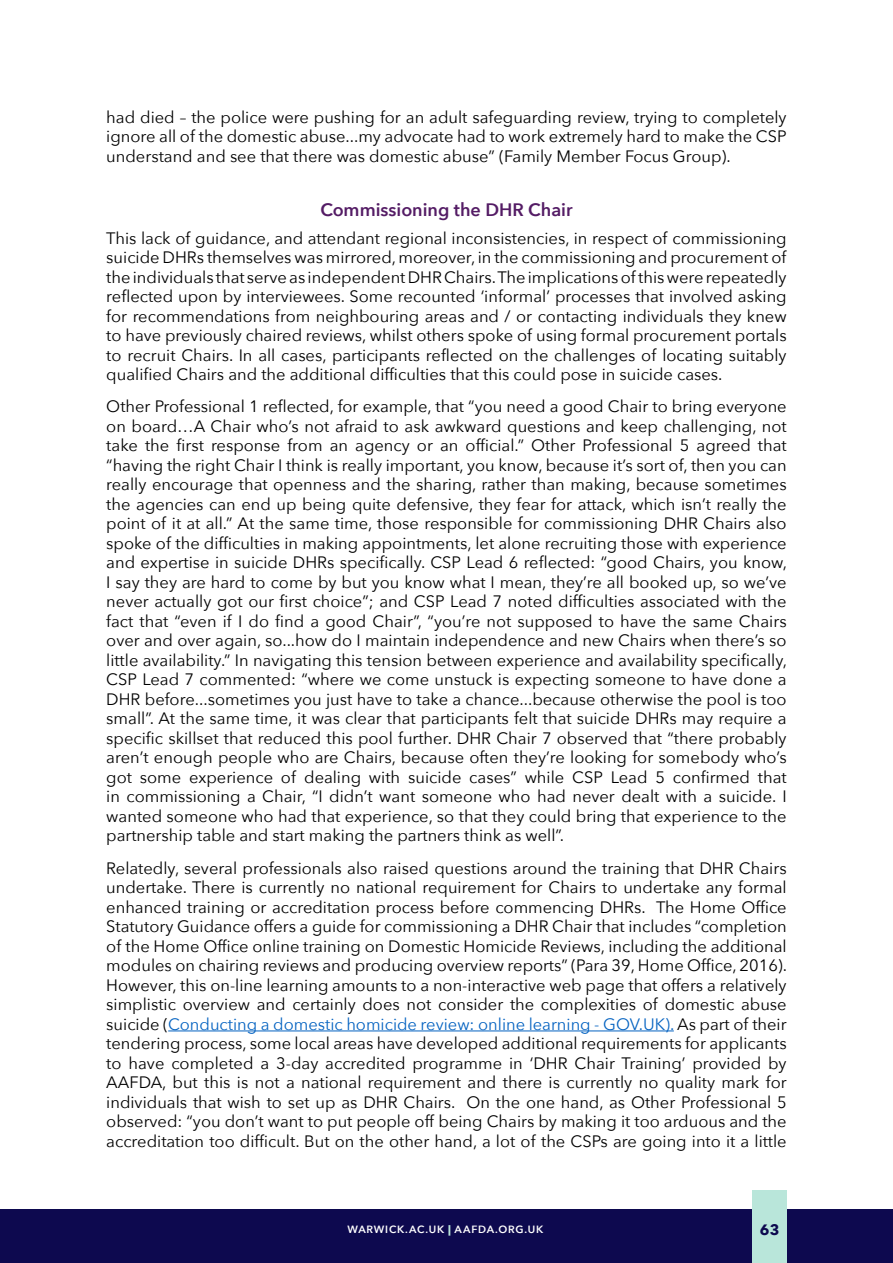
<style>
.page{position:relative;width:893px;height:1263px;background:#fff}
.page>*{position:absolute;margin:0;border:0;box-sizing:border-box;transform-origin:0 0}
.Heading_2{font:600 18px "Avenir Next";color:#541c65}
.t1{font:16.5px/19.5px "Avenir Next";color:#000;text-align:justify}
.t2{font:700 15px "Avenir Next";color:#0d094f}
.t3{font:600 10.5px "Avenir Next";letter-spacing:.075em;color:#fff}
.s1{color:#0563c1}
.s2{font-weight:800;color:#b9e6da}
</style>
<div class="page">
<div style="left:0;top:1210px;width:893px;height:53px;background:#0d094f"></div>
<div style="left:753px;top:1191px;width:34px;height:72px;background:#b9e6da"></div>
<hr style="left:168px;top:1030px;width:506px;height:1px;background:#0563c1">
<p class="t1" style="left:106px;top:107px;width:682px">had died – the police were pushing for an adult safeguarding review, trying to completely ignore all of the domestic abuse...my advocate had to work extremely hard to make the CSP understand and see that there was domestic abuse” (Family Member Focus Group).</p>
<p class="Heading_2" style="left:320px;top:194px;width:254px">Commissioning the DHR Chair</p>
<p class="t1" style="left:106px;top:227px;width:682px">This lack of guidance, and attendant regional inconsistencies, in respect of commissioning suicide DHRs themselves was mirrored, moreover, in the commissioning and procurement of the individuals that serve as independent DHR Chairs. The implications of this were repeatedly reflected upon by interviewees. Some recounted ‘informal’ processes that involved asking for recommendations from neighbouring areas and / or contacting individuals they knew to have previously chaired reviews, whilst others spoke of using formal procurement portals to recruit Chairs. In all cases, participants reflected on the challenges of locating suitably qualified Chairs and the additional difficulties that this could pose in suicide cases.</p>
<p class="t1" style="left:106px;top:396px;width:682px">Other Professional 1 reflected, for example, that “you need a good Chair to bring everyone on board…A Chair who’s not afraid to ask awkward questions and keep challenging, not take the first response from an agency or an official.” Other Professional 5 agreed that “having the right Chair I think is really important, you know, because it’s sort of, then you can really encourage that openness and the sharing, rather than making, because sometimes the agencies can end up being quite defensive, they fear for attack, which isn’t really the point of it at all.” At the same time, those responsible for commissioning DHR Chairs also spoke of the difficulties in making appointments, let alone recruiting those with experience and expertise in suicide DHRs specifically. CSP Lead 6 reflected: “good Chairs, you know, I say they are hard to come by but you know what I mean, they’re all booked up, so we’ve never actually got our first choice”; and CSP Lead 7 noted difficulties associated with the fact that “even if I do find a good Chair”, “you’re not supposed to have the same Chairs over and over again, so...how do I maintain independence and new Chairs when there’s so little availability.” In navigating this tension between experience and availability specifically, CSP Lead 7 commented: “where we come unstuck is expecting someone to have done a DHR before...sometimes you just have to take a chance...because otherwise the pool is too small”. At the same time, it was clear that participants felt that suicide DHRs may require a specific skillset that reduced this pool further. DHR Chair 7 observed that “there probably aren’t enough people who are Chairs, because often they’re looking for somebody who’s got some experience of dealing with suicide cases” while CSP Lead 5 confirmed that in commissioning a Chair, “I didn’t want someone who had never dealt with a suicide. I wanted someone who had that experience, so that they could bring that experience to the partnership table and start making the partners think as well”.</p>
<p class="t1" style="left:106px;top:857px;width:682px">Relatedly, several professionals also raised questions around the training that DHR Chairs undertake. There is currently no national requirement for Chairs to undertake any formal enhanced training or accreditation process before commencing DHRs. The Home Office Statutory Guidance offers a guide for commissioning a DHR Chair that includes “completion of the Home Office online training on Domestic Homicide Reviews, including the additional modules on chairing reviews and producing overview reports” (Para 39, Home Office, 2016).<br>However, this on-line learning amounts to a non-interactive web page that offers a relatively simplistic overview and certainly does not consider the complexities of domestic abuse suicide (<span class="s1">Conducting a domestic homicide review: online learning - GOV.UK).</span> As part of their tendering process, some local areas have developed additional requirements for applicants to have completed a 3-day accredited programme in ‘DHR Chair Training’ provided by AAFDA, but this is not a national requirement and there is currently no quality mark for individuals that wish to set up as DHR Chairs. On the one hand, as Other Professional 5 observed: “you don’t want to put people off being Chairs by making it too arduous and the accreditation too difficult. But on the other hand, a lot of the CSPs are going into it a little</p>
<p class="t3" style="left:347px;top:1220px;width:197px">WARWICK.AC.UK <span class="s2">|</span> AAFDA.ORG.UK</p>
<p class="t2" style="left:760px;top:1216px;width:21px">63</p>
</div>
